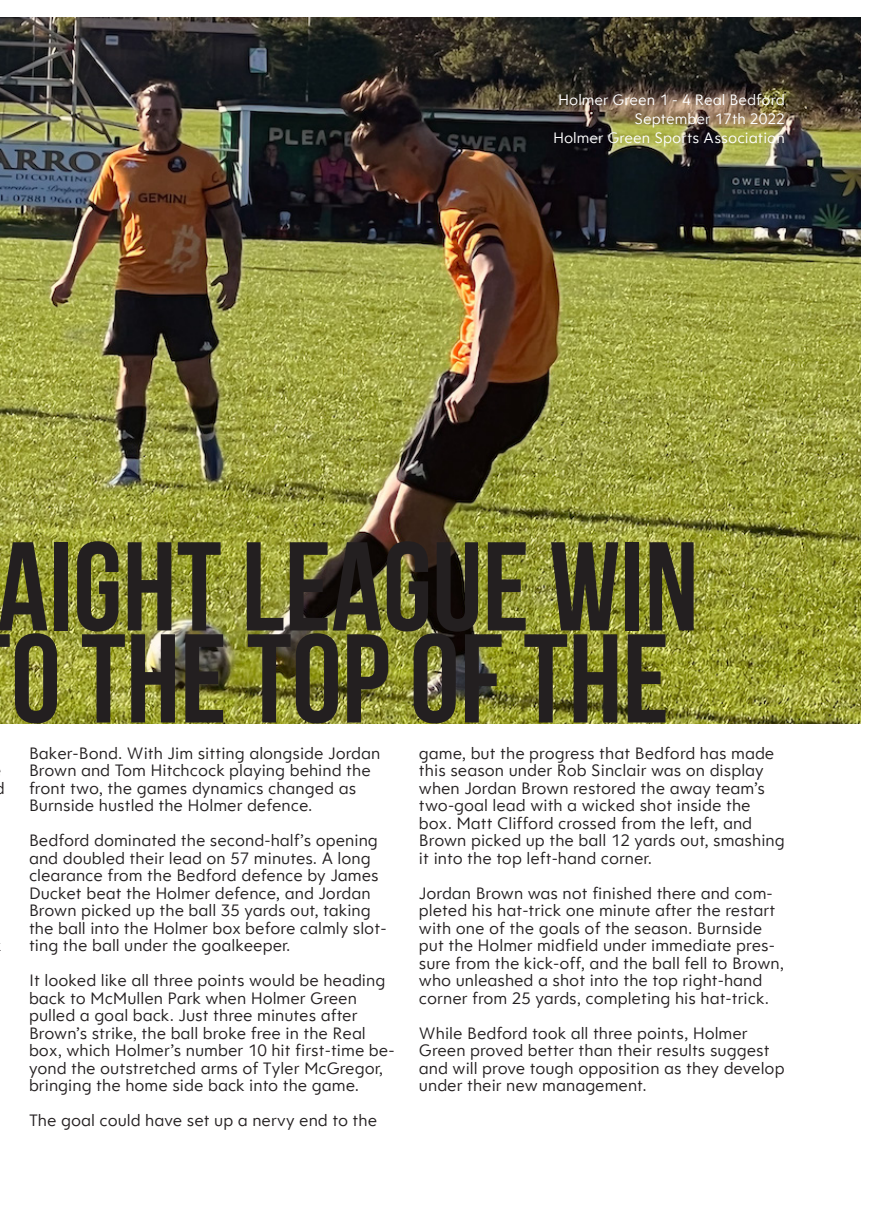
<style>
.page{position:relative;width:874px;height:1225px;background:#fff}
.page>*{position:absolute;margin:0;border:0;box-sizing:border-box;transform-origin:0 0}
.t1{font:700 126px/92px "Bebas Neue";color:#231f20}
.t2{font:17.6px/17.6px "Clarika Pro Geo";color:#231f20}
.t3{font:16px "Clarika Pro Geo";color:#fff}
</style>
<div class="page">
<img style="left:0;top:17px;width:859px;height:706px">
<p class="t3" style="left:558px;top:90px;width:228px">Holmer Green 1 - 4 Real Bedford</p>
<p class="t3" style="left:634px;top:109px;width:152px">September 17th 2022</p>
<p class="t3" style="left:553px;top:128px;width:233px">Holmer Green Sports Association</p>
<p class="t1" style="left:-3px;top:539px;width:702px">AIGHT LEAGUE WIN<br>O THE TOP OF THE</p>
<p class="t2" style="left:29px;top:743px;width:352px">Baker-Bond. With Jim sitting alongside Jordan Brown and Tom Hitchcock playing behind the front two, the games dynamics changed as Burnside hustled the Holmer defence.</p>
<p class="t2" style="left:29px;top:831px;width:359px">Bedford dominated the second-half’s opening and doubled their lead on 57 minutes. A long clearance from the Bedford defence by James Ducket beat the Holmer defence, and Jordan Brown picked up the ball 35 yards out, taking the ball into the Holmer box before calmly slot&shy;ting the ball under the goalkeeper.</p>
<p class="t2" style="left:29px;top:971px;width:367px">It looked like all three points would be heading back to McMullen Park when Holmer Green pulled a goal back. Just three minutes after Brown’s strike, the ball broke free in the Real box, which Holmer’s number 10 hit first-time be&shy;yond the outstretched arms of Tyler McGregor, bringing the home side back into the game.</p>
<p class="t2" style="left:29px;top:1111px;width:349px">The goal could have set up a nervy end to the</p>
<p class="t2" style="left:419px;top:743px;width:367px">game, but the progress that Bedford has made this season under Rob Sinclair was on display when Jordan Brown restored the away team’s two-goal lead with a wicked shot inside the box. Matt Clifford crossed from the left, and Brown picked up the ball 12 yards out, smashing it into the top left-hand corner.</p>
<p class="t2" style="left:419px;top:883px;width:366px">Jordan Brown was not finished there and com&shy;pleted his hat-trick one minute after the restart with one of the goals of the season. Burnside put the Holmer midfield under immediate pres&shy;sure from the kick-off, and the ball fell to Brown, who unleashed a shot into the top right-hand corner from 25 yards, completing his hat-trick.</p>
<p class="t2" style="left:419px;top:1023px;width:367px">While Bedford took all three points, Holmer Green proved better than their results suggest and will prove tough opposition as they develop under their new management.</p>
</div>
